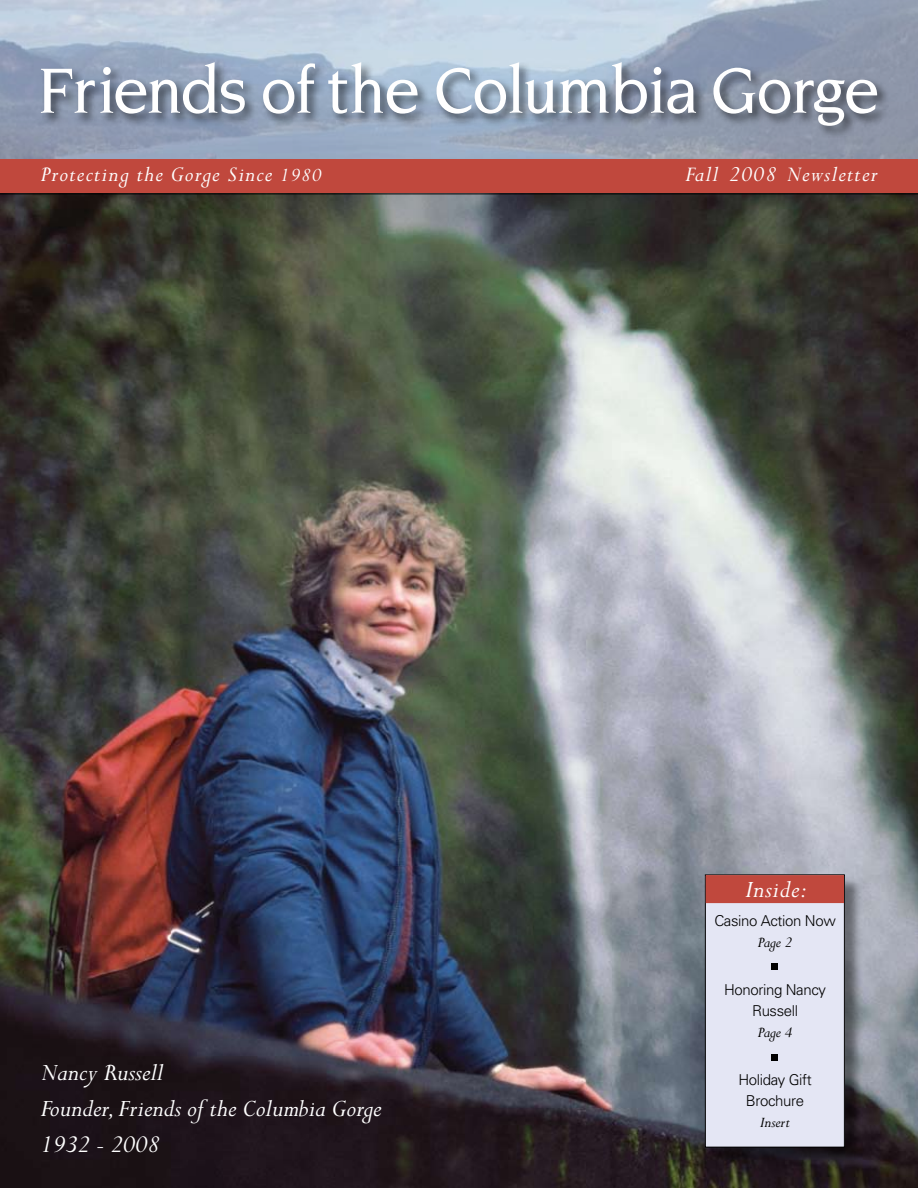
<style>
.page{position:relative;width:918px;height:1188px;background:#fff}
.page>*{position:absolute;margin:0;border:0;box-sizing:border-box;transform-origin:0 0}
.t1{font:500 69px "Novarese";letter-spacing:-.025em;color:#fff;scale:.95 1}
.t2{font:italic 27px/36px "Perpetua";color:#fff}
.t3{font:italic 24px "Perpetua";letter-spacing:.05em;color:#fff}
.t4{font:italic 16.5px "Perpetua";letter-spacing:-.015em;color:#000}
.t5{font:300 15px/21px "Univers";letter-spacing:-.025em;color:#000;text-align:center}
.s1{font-size:21px}
</style>
<div class="page">
<img style="left:0;top:194px;width:918px;height:994px">
<img style="left:1px;top:0;width:917px;height:160px">
<div style="left:38px;top:60px;width:851px;height:78px;background:#000;opacity:.6"></div>
<div style="left:0;top:160px;width:918px;height:33px;background:#c0483d"></div>
<div style="left:707px;top:877px;width:157px;height:289px;background:#000;opacity:.45"></div>
<div style="left:705px;top:875px;width:139px;height:272px;background:#e4e6f4"></div>
<div style="left:705px;top:874px;width:140px;height:274px;border:1px solid #000"></div>
<div style="left:706px;top:875px;width:138px;height:28px;background:#c0483d"></div>
<div style="left:772px;top:963px;width:6px;height:7px;background:#000"></div>
<svg style="left:772px;top:1054px;width:6px;height:6px"></svg>
<h1 class="t1" style="left:36px;top:52px;width:890px">Friends of the Columbia Gorge</h1>
<p class="t3" style="left:41px;top:162px;width:283px">Protecting the Gorge Since <span class="s1">1980</span></p>
<p class="t3" style="left:685px;top:162px;width:194px">Fall 2008 Newsletter</p>
<p class="t2" style="left:41px;top:1055px;width:342px">Nancy Russell<br>Founder, Friends of the Columbia Gorge<br>1932 - 2008</p>
<p class="t2" style="left:746px;top:872px;width:63px">Inside:</p>
<p class="t5" style="left:714px;top:910px;width:123px">Casino Action Now</p>
<p class="t4" style="left:758px;top:934px;width:36px">Page 2</p>
<p class="t5" style="left:724px;top:979px;width:103px">Honoring Nancy<br>Russell</p>
<p class="t4" style="left:758px;top:1024px;width:36px">Page 4</p>
<p class="t5" style="left:738px;top:1069px;width:75px">Holiday Gift<br>Brochure</p>
<p class="t4" style="left:760px;top:1114px;width:31px">Insert</p>
</div>
